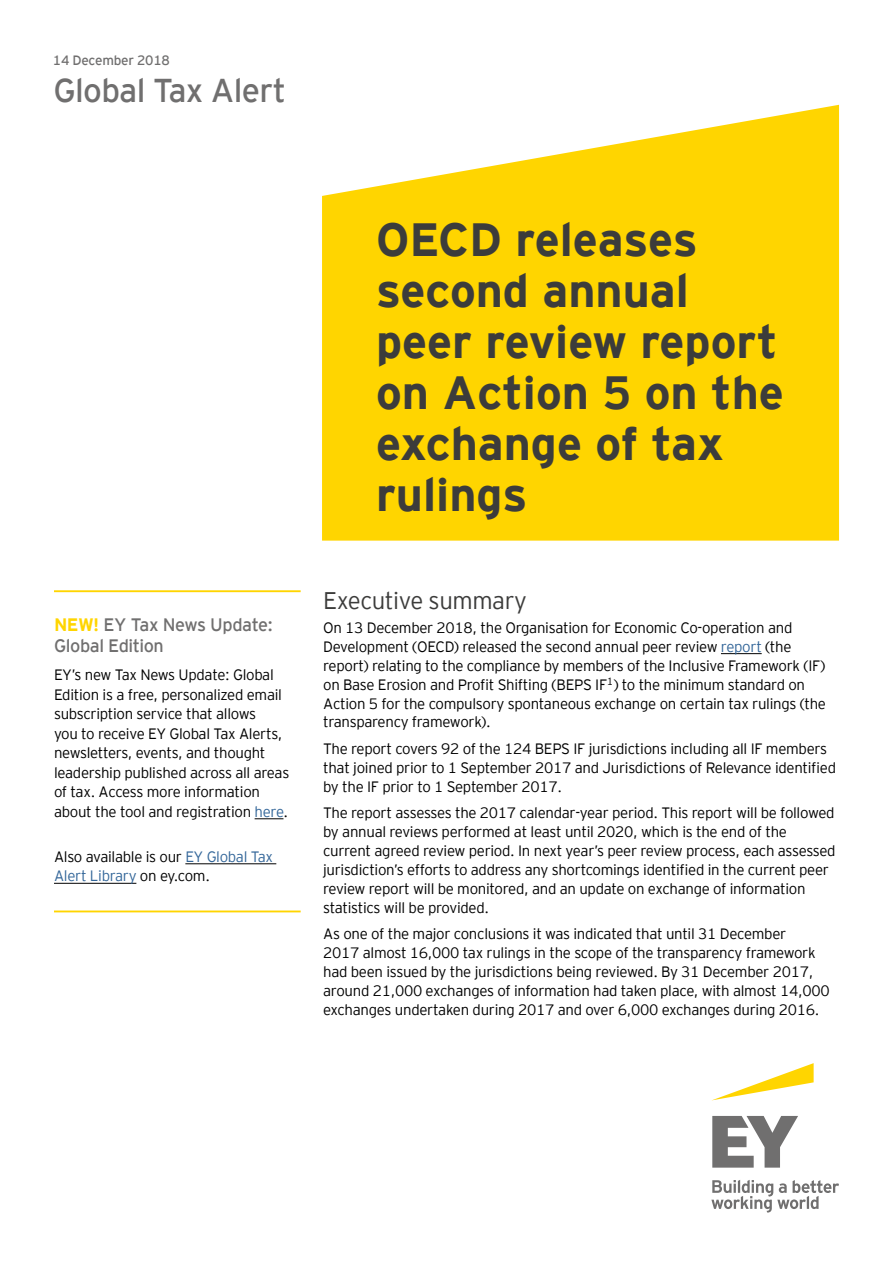
<style>
.page{position:relative;width:893px;height:1263px;background:#fff}
.page>*{position:absolute;margin:0;border:0;box-sizing:border-box;transform-origin:0 0}
.t1{font:700 46.5px/51px "EY Interstate";color:#3c3c3b}
.t2{font:33px "EY Interstate";letter-spacing:-.02em;color:#706f6f}
.t3{font:300 24px "EY Interstate";letter-spacing:-.02em;color:#3c3c3b}
.t4{font:18px/21px "EY Interstate";letter-spacing:-.025em;color:#706f6f}
.t5{font:300 15px/18.9px "EY Interstate";letter-spacing:-.02em;color:#000}
.t6{font:13.5px "EY Interstate";letter-spacing:-.02em;color:#706f6f}
.s1{font-weight:700;color:#ffd500}
.s2{color:#369}
</style>
<div class="page">
<svg style="left:322px;top:105px;width:517px;height:436px;background:#ffd91a"></svg>
<hr style="left:721px;top:653px;width:41px;height:1px;background:#000">
<hr style="left:54px;top:590px;width:247px;height:2px;background:#ffd500">
<svg style="left:255px;top:818px;width:28px;height:1px"></svg>
<hr style="left:185px;top:863px;width:91px;height:1px;background:#000">
<hr style="left:54px;top:883px;width:82px;height:1px;background:#000">
<hr style="left:54px;top:910px;width:247px;height:2px;background:#ffd500">
<svg style="left:713px;top:1063px;width:101px;height:37px"></svg>
<svg style="left:711px;top:1116px;width:128px;height:96px"></svg>
<p class="t6" style="left:53px;top:50px;width:118px">14 December 2018</p>
<h2 class="t2" style="left:53px;top:67px;width:234px">Global Tax Alert</h2>
<p class="t4" style="left:54px;top:613px;width:220px"><span class="s1">NEW!</span> EY Tax News Update:<br>Global Edition</p>
<p class="t5" style="left:54px;top:664px;width:237px;line-height:19.5px">EY’s new Tax News Update: Global Edition is a free, personalized email subscription service that allows<br>you to receive EY Global Tax Alerts, newsletters, events, and thought leadership published across all areas of tax. Access more information about the tool and registration <span class="s2">here</span>.</p>
<p class="t5" style="left:54px;top:846px;width:221px;line-height:19.5px">Also available is our <span class="s2">EY Global Tax<br>Alert Library</span> on ey.com.</p>
<h1 class="t1" style="left:376px;top:211px;width:409px">OECD releases second annual peer review report on Action 5 on the exchange of tax rulings</h1>
<h3 class="t3" style="left:323px;top:584px;width:205px">Executive summary</h3>
<p class="t5" style="left:323px;top:617px;width:504px">On 13 December 2018, the Organisation for Economic Co-operation and Development (OECD) released the second annual peer review <span class="s2">report</span> (the report) relating to the compliance by members of the Inclusive Framework (IF) on Base Erosion and Profit Shifting (BEPS IF<sup>1</sup>) to the minimum standard on Action 5 for the compulsory spontaneous exchange on certain tax rulings (the transparency framework).</p>
<p class="t5" style="left:323px;top:738px;width:514px">The report covers 92 of the 124 BEPS IF jurisdictions including all IF members that joined prior to 1 September 2017 and Jurisdictions of Relevance identified by the IF prior to 1 September 2017.</p>
<p class="t5" style="left:323px;top:802px;width:514px">The report assesses the 2017 calendar-year period. This report will be followed by annual reviews performed at least until 2020, which is the end of the current agreed review period. In next year’s peer review process, each assessed jurisdiction’s efforts to address any shortcomings identified in the current peer review report will be monitored, and an update on exchange of information statistics will be provided.</p>
<p class="t5" style="left:323px;top:923px;width:508px">As one of the major conclusions it was indicated that until 31 December<br>2017 almost 16,000 tax rulings in the scope of the transparency framework had been issued by the jurisdictions being reviewed. By 31 December 2017, around 21,000 exchanges of information had taken place, with almost 14,000 exchanges undertaken during 2017 and over 6,000 exchanges during 2016.</p>
</div>
